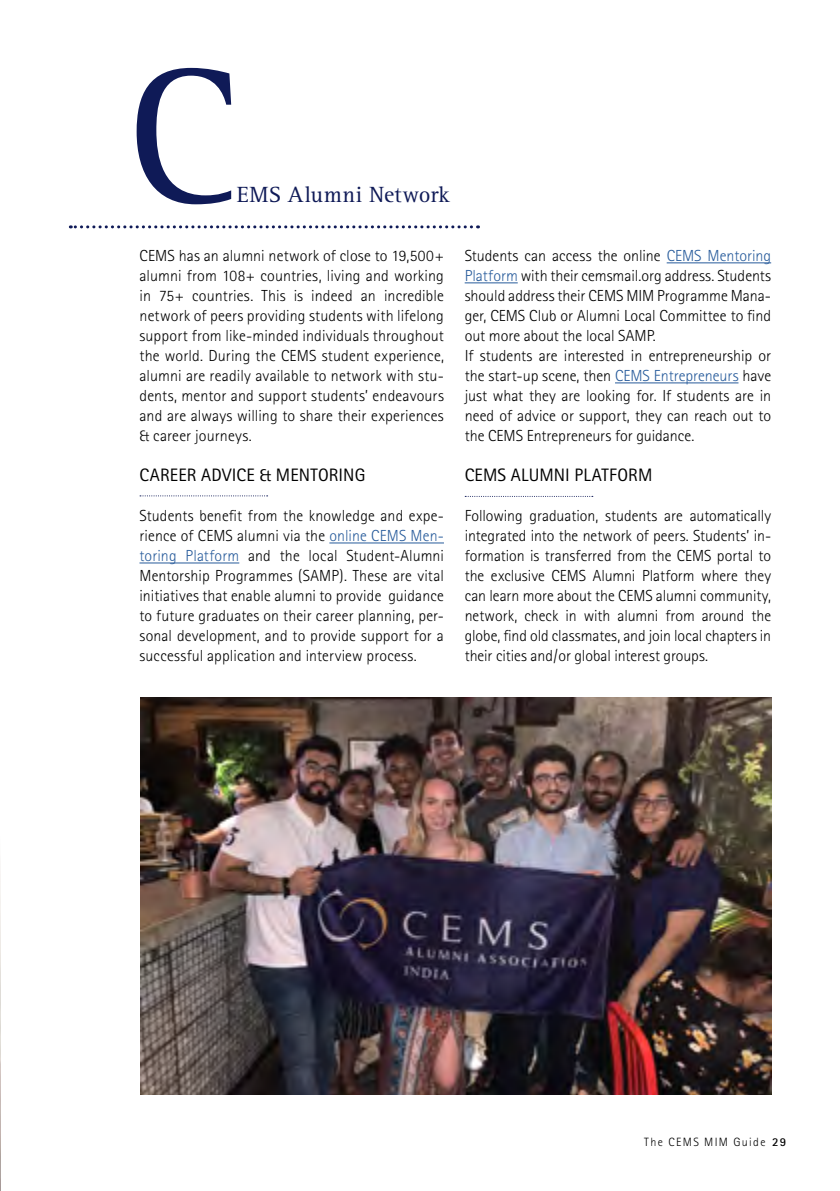
<style>
.page{position:relative;width:840px;height:1191px;background:#fff}
.page>*{position:absolute;margin:0;border:0;box-sizing:border-box;transform-origin:0 0}
.t1{font:198.8px "Rotis Serif";color:#0f1a57}
.t2{font:22.8px "Rotis Serif";letter-spacing:.02em;color:#0f1a57}
.t3{font:18px "Rotis Sans Serif";letter-spacing:.01em;color:#000}
.t4{font:300 16px/20px "Rotis Sans Serif";color:#000;text-align:justify}
.t5{font:300 12px "Rotis Sans Serif";letter-spacing:.115em;color:#000}
.s1{color:#275b9b}
.s2{font-weight:700}
</style>
<div class="page">
<svg style="left:70px;top:225px;width:401px;height:3px"></svg>
<hr style="left:329px;top:542px;width:114px;height:1px;background:#275b9b">
<hr style="left:139px;top:562px;width:100px;height:1px;background:#275b9b">
<hr style="left:666px;top:262px;width:104px;height:1px;background:#275b9b">
<hr style="left:464px;top:282px;width:53px;height:1px;background:#275b9b">
<hr style="left:614px;top:382px;width:124px;height:1px;background:#275b9b">
<svg style="left:140px;top:495px;width:127px;height:1px"></svg>
<svg style="left:465px;top:496px;width:127px;height:1px"></svg>
<img style="left:140px;top:698px;width:630px;height:397px">
<img style="left:0;top:871px;width:1px;height:320px">
<h1 class="t1" style="left:125px;top:23px;width:116px">C</h1>
<h2 class="t2" style="left:237px;top:182px;width:215px">EMS Alumni Network</h2>
<p class="t4" style="left:139px;top:246px;width:306px">CEMS has an alumni network of close to 19,500+ alumni from 108+ countries, living and working in 75+ countries. This is indeed an incredible network of peers providing students with lifelong support from like-minded individuals throughout the world. During the CEMS student experience, alumni are readily available to network with stu&shy;dents, mentor and support students’ endeavours and are always willing to share their experiences &amp; career journeys.</p>
<p class="t3" style="left:139px;top:464px;width:227px">CAREER ADVICE &amp; MENTORING</p>
<p class="t4" style="left:139px;top:506px;width:306px">Students benefit from the knowledge and expe&shy;rience of CEMS alumni via the <span class="s1">online CEMS Men&shy;toring Platform</span> and the local Student-Alumni Mentorship Programmes (SAMP). These are vital initiatives that enable alumni to provide guidance to future graduates on their career planning, per&shy;sonal development, and to provide support for a successful application and interview process.</p>
<p class="t4" style="left:464px;top:246px;width:308px;text-align:left">Students can access the online <span class="s1">CEMS Mentoring Platform</span> with their cemsmail.org address. Students should address their CEMS MIM Programme Mana&shy;ger, CEMS Club or Alumni Local Committee to find out more about the local SAMP.<br>If students are interested in entrepreneurship or the start-up scene, then <span class="s1">CEMS Entrepreneurs</span> have just what they are looking for. If students are in need of advice or support, they can reach out to the CEMS Entrepreneurs for guidance.</p>
<p class="t3" style="left:464px;top:464px;width:189px">CEMS ALUMNI PLATFORM</p>
<p class="t4" style="left:464px;top:506px;width:308px">Following graduation, students are automatically integrated into the network of peers. Students’ in&shy;formation is transferred from the CEMS portal to the exclusive CEMS Alumni Platform where they can learn more about the CEMS alumni community, network, check in with alumni from around the globe, find old classmates, and join local chapters in their cities and/or global interest groups.</p>
<p class="t5" style="left:644px;top:1134px;width:143px">The CEMS MIM Guide <span class="s2">29</span></p>
</div>
